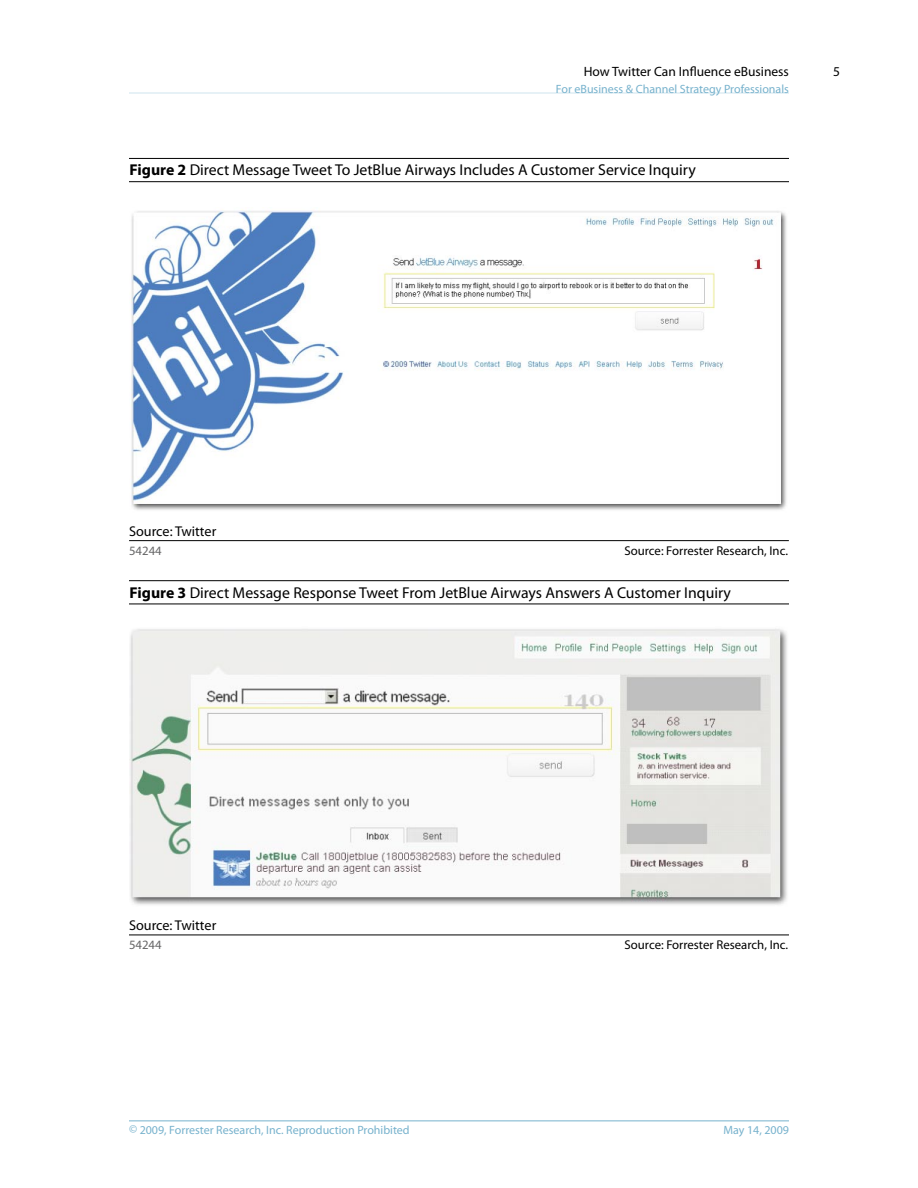
<style>
.page{position:relative;width:918px;height:1188px;background:#fff}
.page>*{position:absolute;margin:0;border:0;box-sizing:border-box;transform-origin:0 0}
.t1{font:15.75px "Myriad Pro";color:#000}
.t2{font:14.25px "Myriad Pro";color:#000}
.t3{font:13.5px "Myriad Pro";color:#000}
.t4{font:12.75px "Myriad Pro";color:#000}
.t5{font:12.75px "Myriad Pro";color:#666667}
.t6{font:12px "Myriad Pro";color:#77b2cd}
.s1{font-weight:700}
</style>
<div class="page">
<hr style="left:129px;top:1120px;width:660px;height:1px;background:#77b2cd">
<hr style="left:129px;top:93px;width:660px;height:1px;background:#cfe4ee">
<hr style="left:129px;top:158px;width:660px;height:1px;background:#000">
<hr style="left:129px;top:181px;width:660px;height:1px;background:#000">
<hr style="left:129px;top:580px;width:660px;height:1px;background:#000">
<hr style="left:129px;top:604px;width:660px;height:1px;background:#000">
<hr style="left:129px;top:540px;width:660px;height:1px;background:#000">
<img style="left:131px;top:209px;width:656px;height:301px">
<hr style="left:129px;top:935px;width:660px;height:1px;background:#000">
<img style="left:129px;top:628px;width:658px;height:277px">
<p class="t3" style="left:584px;top:64px;width:207px">How Twitter Can Influence eBusiness</p>
<p class="t6" style="left:556px;top:82px;width:235px">For eBusiness &amp; Channel Strategy Professionals</p>
<p class="t1" style="left:130px;top:161px;width:568px"><span class="s1">Figure 2</span> Direct Message Tweet To JetBlue Airways Includes A Customer Service Inquiry</p>
<p class="t3" style="left:833px;top:64px;width:8px">5</p>
<p class="t2" style="left:129px;top:522px;width:89px">Source: Twitter</p>
<p class="t5" style="left:129px;top:543px;width:34px">54244</p>
<p class="t4" style="left:624px;top:543px;width:165px">Source: Forrester Research, Inc.</p>
<p class="t1" style="left:130px;top:584px;width:603px"><span class="s1">Figure 3</span> Direct Message Response Tweet From JetBlue Airways Answers A Customer Inquiry</p>
<p class="t2" style="left:129px;top:916px;width:89px">Source: Twitter</p>
<p class="t5" style="left:129px;top:937px;width:34px">54244</p>
<p class="t4" style="left:625px;top:937px;width:165px">Source: Forrester Research, Inc.</p>
<p class="t6" style="left:129px;top:1123px;width:282px">© 2009, Forrester Research, Inc. Reproduction Prohibited</p>
<p class="t6" style="left:723px;top:1123px;width:67px">May 14, 2009</p>
</div>
